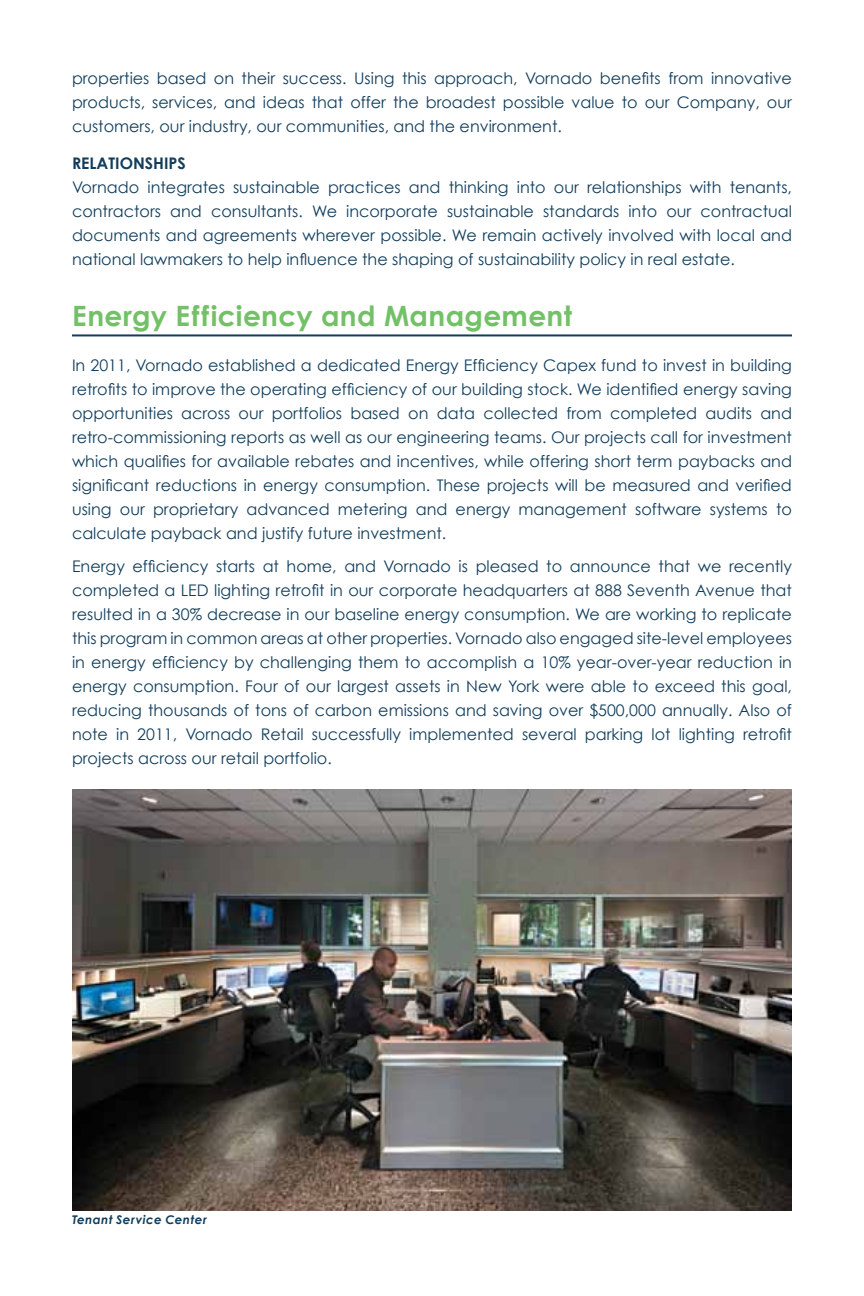
<style>
.page{position:relative;width:864px;height:1296px;background:#fff}
.page>*{position:absolute;margin:0;border:0;box-sizing:border-box;transform-origin:0 0}
.t1{font:700 28px "Century Gothic";color:#73c167}
.t2{font:16px/24px "Century Gothic";color:#123e5c;text-align:justify}
.t3{font:700 16px "Century Gothic";color:#123e5c}
.t4{font:italic 700 12px "Century Gothic";letter-spacing:.04em;color:#123e5c}
</style>
<div class="page">
<hr style="left:72px;top:334px;width:720px;height:2px;background:#123e5c">
<img style="left:72px;top:789px;width:720px;height:421px">
<p class="t2" style="left:72px;top:66px;width:721px">properties based on their success. Using this approach, Vornado benefits from innovative products, services, and ideas that offer the broadest possible value to our Company, our customers, our industry, our communities, and the environment.</p>
<p class="t3" style="left:72px;top:153px;width:106px">Relationships</p>
<p class="t2" style="left:72px;top:175px;width:722px">Vornado integrates sustainable practices and thinking into our relationships with tenants, contractors and consultants. We incorporate sustainable standards into our contractual documents and agreements wherever possible. We remain actively involved with local and national lawmakers to help influence the shaping of sustainability policy in real estate.</p>
<h1 class="t1" style="left:72px;top:298px;width:502px">Energy Efficiency and Management</h1>
<p class="t2" style="left:72px;top:353px;width:722px">In 2011, Vornado established a dedicated Energy Efficiency Capex fund to invest in building retrofits to improve the operating efficiency of our building stock. We identified energy saving opportunities across our portfolios based on data collected from completed audits and retro-commissioning reports as well as our engineering teams. Our projects call for investment which qualifies for available rebates and incentives, while offering short term paybacks and significant reductions in energy consumption. These projects will be measured and verified using our proprietary advanced metering and energy management software systems to calculate payback and justify future investment.</p>
<p class="t2" style="left:72px;top:554px;width:722px">Energy efficiency starts at home, and Vornado is pleased to announce that we recently completed a LED lighting retrofit in our corporate headquarters at 888 Seventh Avenue that resulted in a 30% decrease in our baseline energy consumption. We are working to replicate this program in common areas at other properties. Vornado also engaged site-level employees in energy efficiency by challenging them to accomplish a 10% year-over-year reduction in energy consumption. Four of our largest assets in New York were able to exceed this goal, reducing thousands of tons of carbon emissions and saving over $500,000 annually. Also of note in 2011, Vornado Retail successfully implemented several parking lot lighting retrofit projects across our retail portfolio.</p>
<p class="t4" style="left:72px;top:1212px;width:136px">Tenant Service Center</p>
</div>
